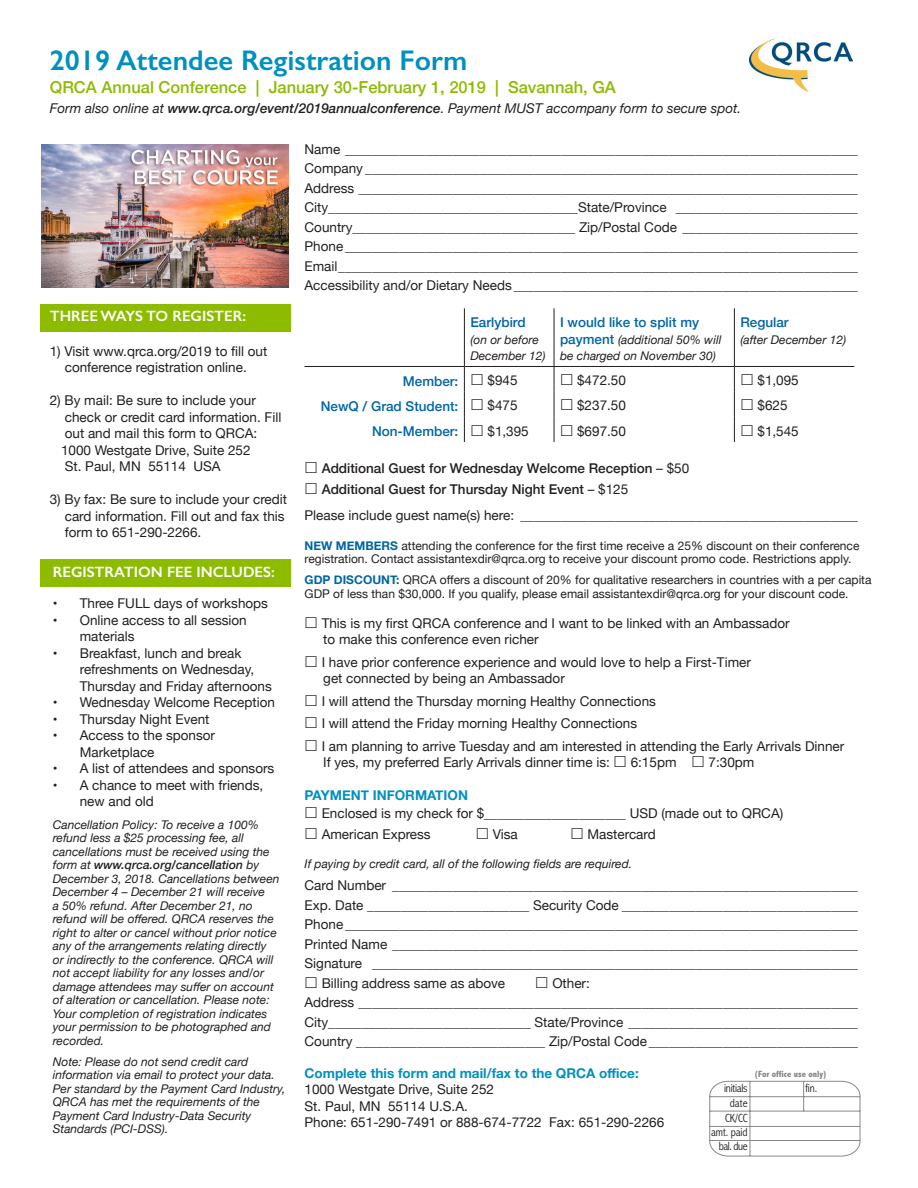
<style>
.page{position:relative;width:918px;height:1188px;background:#fff}
.page>*{position:absolute;margin:0;border:0;box-sizing:border-box;transform-origin:0 0}
.t1{font:600 28.5px "Gill Sans";color:#0090be}
.t2{font:500 16.5px "Helvetica Neue";color:#8dbb00}
.t3{font:600 15px "Gill Sans";color:#fff}
.t4{font:13.5px/16.5px "Helvetica Neue";color:#231f20}
.t5{font:italic 13.5px "Helvetica Neue";color:#231f20}
.t6{font:500 13.5px/21px "Helvetica Neue";color:#231f20}
.t7{font:500 13.5px "Helvetica Neue";color:#0065a4}
.t8{font:700 13.5px "Helvetica Neue";color:#0090be}
.t9{font:italic 12px/13.5px "Helvetica Neue";color:#231f20}
.t10{font:12px/13.5px "Helvetica Neue";color:#231f20}
.t11{font:300 condensed 12px/15px "Abadi";letter-spacing:-.02em;color:#231f20;text-align:center}
.t12{font:800 condensed 9px "Abadi";color:#86888b}
.s1{font-weight:500}
.s2{font-weight:500;font-style:normal;font-size:13.5px;color:#0065a4}
.s3{font-weight:400}
.s4{font-weight:700;color:#0065a4}
</style>
<div class="page">
<div style="left:41px;top:304px;width:250px;height:27px;background:#8dbb00"></div>
<svg style="left:709px;top:1081px;width:151px;height:76px"></svg>
<div style="left:41px;top:559px;width:250px;height:28px;background:#8dbb00"></div>
<hr style="left:305px;top:366px;width:159px;height:1px;background:#231f20">
<hr style="left:464px;top:366px;width:90px;height:1px;background:#231f20">
<hr style="left:554px;top:366px;width:180px;height:1px;background:#231f20">
<hr style="left:734px;top:366px;width:120px;height:1px;background:#231f20">
<hr style="left:464px;top:308px;width:1px;height:58px;background:#231f20">
<svg style="left:464px;top:367px;width:1px;height:75px"></svg>
<hr style="left:554px;top:308px;width:1px;height:58px;background:#231f20">
<svg style="left:554px;top:367px;width:1px;height:75px"></svg>
<hr style="left:734px;top:308px;width:1px;height:58px;background:#231f20">
<svg style="left:734px;top:367px;width:1px;height:75px"></svg>
<img style="left:750px;top:39px;width:102px;height:52px">
<img style="left:41px;top:144px;width:248px;height:143px">
<h1 class="t1" style="left:50px;top:43px;width:419px">2019 Attendee Registration Form</h1>
<p class="t2" style="left:50px;top:74px;width:568px">QRCA Annual Conference | January 30-February 1, 2019 | Savannah, GA</p>
<p class="t5" style="left:50px;top:98px;width:693px">Form also online at <span class="s1">www.qrca.org/event/2019annualconference</span>. Payment MUST accompany form to secure spot.</p>
<p class="t3" style="left:50px;top:307px;width:198px">THREE WAYS TO REGISTER:</p>
<p class="t4" style="left:50px;top:343px;width:219px;text-align:center">1) Visit www.qrca.org/2019 to fill out conference registration online.</p>
<p class="t4" style="left:61px;top:393px;width:222px;text-indent:-11px">2) By mail: Be sure to include your check or credit card information. Fill out and mail this form to QRCA:<br>1000 Westgate Drive, Suite 252<br>St. Paul, MN 55114 USA</p>
<p class="t4" style="left:65px;top:492px;width:224px;text-indent:-15px">3) By fax: Be sure to include your credit card information. Fill out and fax this form to 651-290-2266.</p>
<p class="t3" style="left:53px;top:563px;width:224px">REGISTRATION FEE INCLUDES:</p>
<p class="t4" style="left:53px;top:596px;width:217px">• Three FULL days of workshops</p>
<p class="t4" style="left:80px;top:613px;width:169px;text-indent:-27px">• Online access to all session materials</p>
<p class="t4" style="left:80px;top:646px;width:194px;text-indent:-27px">• Breakfast, lunch and break refreshments on Wednesday,<br>Thursday and Friday afternoons</p>
<p class="t4" style="left:53px;top:695px;width:224px">• Wednesday Welcome Reception</p>
<p class="t4" style="left:53px;top:712px;width:158px">• Thursday Night Event</p>
<p class="t4" style="left:80px;top:728px;width:137px;text-indent:-27px">• Access to the sponsor<br>Marketplace</p>
<p class="t4" style="left:53px;top:761px;width:223px">• A list of attendees and sponsors</p>
<p class="t4" style="left:80px;top:778px;width:185px;text-indent:-27px">• A chance to meet with friends, new and old</p>
<p class="t9" style="left:53px;top:819px;width:228px">Cancellation Policy: To receive a 100% refund less a $25 processing fee, all cancellations must be received using the form at <span class="s1">www.qrca.org/cancellation</span> by December 3, 2018. Cancellations between December 4 – December 21 will receive<br>a 50% refund. After December 21, no refund will be offered. QRCA reserves the right to alter or cancel without prior notice any of the arrangements relating directly or indirectly to the conference. QRCA will not accept liability for any losses and/or damage attendees may suffer on account of alteration or cancellation. Please note:<br>Your completion of registration indicates your permission to be photographed and recorded.</p>
<p class="t9" style="left:53px;top:1056px;width:234px">Note: Please do not send credit card information via email to protect your data.<br>Per standard by the Payment Card Industry, QRCA has met the requirements of the Payment Card Industry-Data Security Standards (PCI-DSS).</p>
<p class="t4" style="left:305px;top:140px;width:555px;line-height:19.5px;text-align:justify">Name ____________________________________________________________________________ Company _________________________________________________________________________ Address __________________________________________________________________________ City_____________________________________State/Province ___________________________ Country_________________________________ Zip/Postal Code __________________________ Phone____________________________________________________________________________ Email_____________________________________________________________________________ Accessibility and/or Dietary Needs ___________________________________________________</p>
<p class="t7" style="left:470px;top:312px;width:57px">Earlybird</p>
<p class="t9" style="left:470px;top:332px;width:77px;line-height:16.5px">(on or before<br>December 12)</p>
<p class="t7" style="left:560px;top:312px;width:141px">I would like to split my</p>
<p class="t9" style="left:560px;top:332px;width:163px;line-height:16.5px"><span class="s2">payment</span> (additional 50% will be charged on November 30)</p>
<p class="t7" style="left:740px;top:312px;width:50px">Regular</p>
<p class="t9" style="left:740px;top:334px;width:107px">(after December 12)</p>
<p class="t7" style="left:403px;top:370px;width:57px">Member:</p>
<p class="t4" style="left:488px;top:373px;width:32px">$945</p>
<p class="t4" style="left:577px;top:373px;width:50px">$472.50</p>
<p class="t4" style="left:758px;top:373px;width:43px">$1,095</p>
<p class="t7" style="left:321px;top:395px;width:139px">NewQ / Grad Student:</p>
<p class="t4" style="left:488px;top:398px;width:32px">$475</p>
<p class="t4" style="left:577px;top:398px;width:50px">$237.50</p>
<p class="t4" style="left:758px;top:398px;width:32px">$625</p>
<p class="t7" style="left:372px;top:420px;width:88px">Non-Member:</p>
<p class="t4" style="left:488px;top:423px;width:43px">$1,395</p>
<p class="t4" style="left:577px;top:423px;width:50px">$697.50</p>
<p class="t4" style="left:758px;top:423px;width:43px">$1,545</p>
<p class="t6" style="left:322px;top:457px;width:369px">Additional Guest for Wednesday Welcome Reception <span class="s3">– $50<br></span>Additional Guest for Thursday Night Event <span class="s3">– $125</span></p>
<p class="t4" style="left:305px;top:508px;width:555px">Please include guest name(s) here: __________________________________________________</p>
<p class="t10" style="left:305px;top:540px;width:556px"><span class="s4">NEW MEMBERS</span> attending the conference for the first time receive a 25% discount on their conference registration. Contact assistantexdir@qrca.org to receive your discount promo code. Restrictions apply.</p>
<p class="t10" style="left:305px;top:574px;width:568px"><span class="s4">GDP DISCOUNT:</span> QRCA offers a discount of 20% for qualitative researchers in countries with a per capita<br>GDP of less than $30,000. If you qualify, please email assistantexdir@qrca.org for your discount code.</p>
<p class="t4" style="left:322px;top:616px;width:470px">This is my first QRCA conference and I want to be linked with an Ambassador to make this conference even richer</p>
<p class="t4" style="left:322px;top:655px;width:431px">I have prior conference experience and would love to help a First-Timer get connected by being an Ambassador</p>
<p class="t4" style="left:322px;top:691px;width:524px;line-height:22.5px">I will attend the Thursday morning Healthy Connections<br>I will attend the Friday morning Healthy Connections<br>I am planning to arrive Tuesday and am interested in attending the Early Arrivals Dinner</p>
<p class="t4" style="left:323px;top:755px;width:288px">If yes, my preferred Early Arrivals dinner time is:</p>
<p class="t4" style="left:631px;top:755px;width:47px">6:15pm</p>
<p class="t4" style="left:709px;top:755px;width:47px">7:30pm</p>
<p class="t8" style="left:305px;top:785px;width:165px">PAYMENT INFORMATION</p>
<p class="t4" style="left:322px;top:804px;width:463px;line-height:21px">Enclosed is my check for $_____________________ USD (made out to QRCA)<br>American Express</p>
<p class="t4" style="left:493px;top:827px;width:27px">Visa</p>
<p class="t4" style="left:588px;top:827px;width:70px">Mastercard</p>
<p class="t9" style="left:305px;top:858px;width:329px">If paying by credit card, all of the following fields are required.</p>
<p class="t4" style="left:305px;top:878px;width:555px">Card Number _____________________________________________________________________</p>
<p class="t4" style="left:305px;top:898px;width:555px">Exp. Date ________________________ Security Code ___________________________________</p>
<p class="t4" style="left:305px;top:917px;width:555px">Phone____________________________________________________________________________</p>
<p class="t4" style="left:305px;top:937px;width:555px">Printed Name _____________________________________________________________________</p>
<p class="t4" style="left:305px;top:956px;width:555px">Signature ________________________________________________________________________</p>
<p class="t4" style="left:322px;top:976px;width:185px">Billing address same as above</p>
<p class="t4" style="left:305px;top:974px;width:555px;line-height:19.5px;text-indent:248px">Other:<br>Address __________________________________________________________________________ City______________________________ State/Province __________________________________ Country ____________________________ Zip/Postal Code_______________________________</p>
<p class="t8" style="left:305px;top:1063px;width:336px">Complete this form and mail/fax to the QRCA office:</p>
<p class="t4" style="left:305px;top:1082px;width:361px">1000 Westgate Drive, Suite 252<br>St. Paul, MN 55114 U.S.A.<br>Phone: 651-290-7491 or 888-674-7722 Fax: 651-290-2266</p>
<p class="t12" style="left:754px;top:1069px;width:74px">(For office use only)</p>
<p class="t11" style="left:805px;top:1080px;width:14px">fin.</p>
<p class="t11" style="left:724px;top:1081px;width:25px">initials date<br>CK/CC</p>
<p class="t11" style="left:711px;top:1125px;width:38px;line-height:14.5px;text-align:right">amt. paid bal. due</p>
</div>
